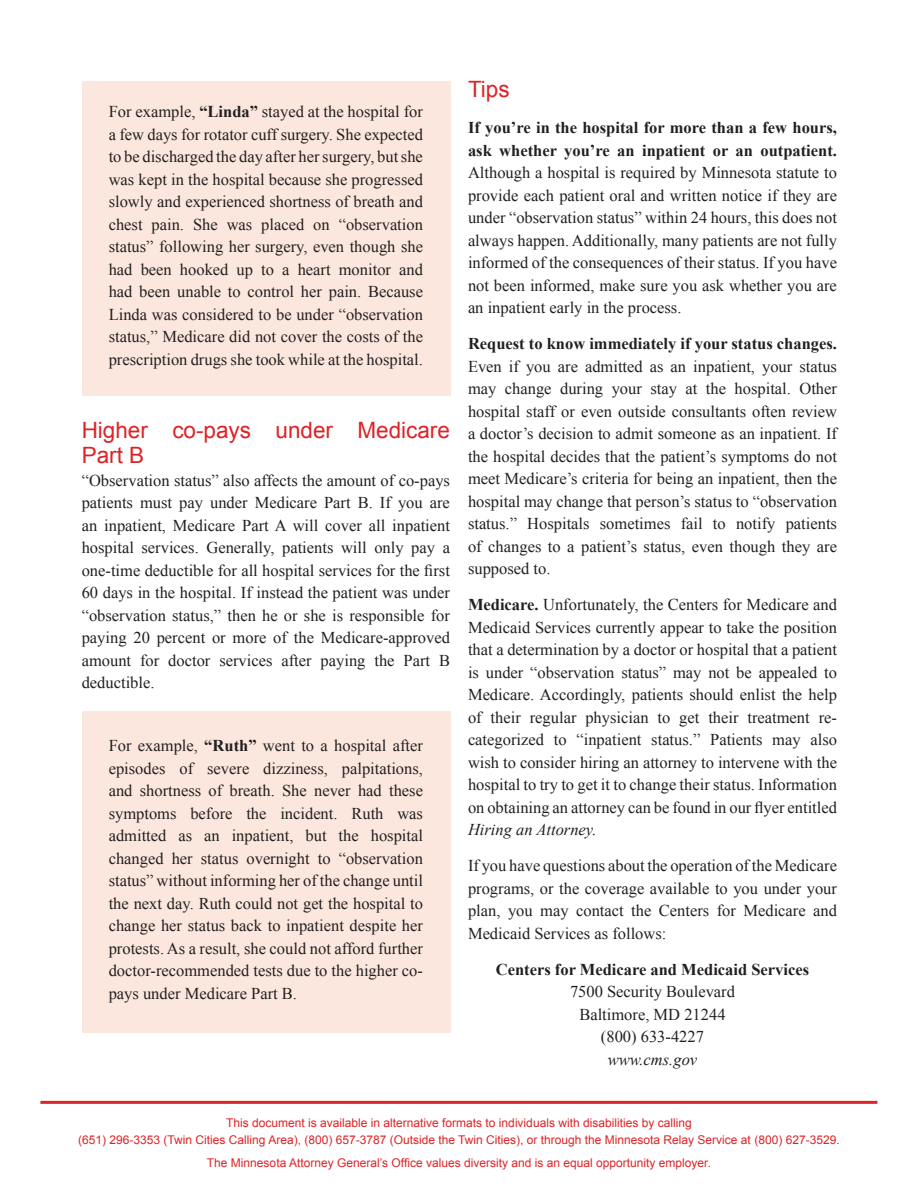
<style>
.page{position:relative;width:918px;height:1188px;background:#fff}
.page>*{position:absolute;margin:0;border:0;box-sizing:border-box;transform-origin:0 0}
.h2{font:22.5px/25.5px "Arial";color:#dc2327}
.p{font:16.5px/22.5px "Times New Roman";color:#231f20;text-align:justify}
.p_1{font:16.5px/22.5px "Times New Roman";color:#231f20;text-align:justify}
.t1{font:12px/16.5px "Arial";color:#dc2327;text-align:center}
.s1{font-weight:700}
.s2{font-style:italic}
</style>
<div class="page">
<div style="left:82px;top:81px;width:369px;height:314px;background:#fbe7dd"></div>
<div style="left:82px;top:711px;width:369px;height:321px;background:#fbe7dd"></div>
<hr style="left:40px;top:1101px;width:837px;height:3px;background:#dc2327">
<p class="p" style="left:109px;top:100px;width:316px">For example, <span class="s1">“Linda”</span> stayed at the hospital for a few days for rotator cuff surgery. She expected to be discharged the day after her surgery, but she was kept in the hospital because she progressed slowly and experienced shortness of breath and chest pain. She was placed on “observation status” following her surgery, even though she had been hooked up to a heart monitor and had been unable to control her pain. Because Linda was considered to be under “observation status,” Medicare did not cover the costs of the prescription drugs she took while at the hospital.</p>
<h2 class="h2" style="left:82px;top:417px;width:370px">Higher co-pays under Medicare<br>Part B</h2>
<p class="p_1" style="left:82px;top:469px;width:370px">“Observation status” also affects the amount of co-pays patients must pay under Medicare Part B. If you are an inpatient, Medicare Part A will cover all inpatient hospital services. Generally, patients will only pay a one-time deductible for all hospital services for the first 60 days in the hospital. If instead the patient was under “observation status,” then he or she is responsible for paying 20 percent or more of the Medicare-approved amount for doctor services after paying the Part B deductible.</p>
<p class="p" style="left:109px;top:734px;width:316px">For example, <span class="s1">“Ruth”</span> went to a hospital after episodes of severe dizziness, palpitations, and shortness of breath. She never had these symptoms before the incident. Ruth was admitted as an inpatient, but the hospital changed her status overnight to “observation status” without informing her of the change until the next day. Ruth could not get the hospital to change her status back to inpatient despite her protests. As a result, she could not afford further doctor-recommended tests due to the higher co&shy;pays under Medicare Part B.</p>
<h2 class="h2" style="left:468px;top:77px;width:43px">Tips</h2>
<p class="p" style="left:468px;top:116px;width:371px"><span class="s1">If you’re in the hospital for more than a few hours, ask whether you’re an inpatient or an outpatient.<br></span>Although a hospital is required by Minnesota statute to provide each patient oral and written notice if they are under “observation status” within 24 hours, this does not always happen. Additionally, many patients are not fully informed of the consequences of their status. If you have not been informed, make sure you ask whether you are an inpatient early in the process.</p>
<p class="p" style="left:468px;top:332px;width:371px"><span class="s1">Request to know immediately if your status changes.<br></span>Even if you are admitted as an inpatient, your status may change during your stay at the hospital. Other hospital staff or even outside consultants often review a doctor’s decision to admit someone as an inpatient. If the hospital decides that the patient’s symptoms do not meet Medicare’s criteria for being an inpatient, then the hospital may change that person’s status to “observation status.” Hospitals sometimes fail to notify patients of changes to a patient’s status, even though they are supposed to.</p>
<p class="p" style="left:468px;top:593px;width:371px"><span class="s1">Medicare.</span> Unfortunately, the Centers for Medicare and Medicaid Services currently appear to take the position that a determination by a doctor or hospital that a patient is under “observation status” may not be appealed to Medicare. Accordingly, patients should enlist the help of their regular physician to get their treatment re&shy;categorized to “inpatient status.” Patients may also wish to consider hiring an attorney to intervene with the hospital to try to get it to change their status. Information on obtaining an attorney can be found in our flyer entitled <span class="s2">Hiring an Attorney.</span></p>
<p class="p" style="left:468px;top:854px;width:371px">If you have questions about the operation of the Medicare programs, or the coverage available to you under your plan, you may contact the Centers for Medicare and Medicaid Services as follows:</p>
<p class="p" style="left:496px;top:958px;width:315px;text-align:center"><span class="s1">Centers for Medicare and Medicaid Services<br></span>7500 Security Boulevard<br>Baltimore, MD 21244<br>(800) 633-4227<br><span class="s2">www.cms.gov</span></p>
<p class="t1" style="left:78px;top:1115px;width:763px">This document is available in alternative formats to individuals with disabilities by calling<br>(651) 296-3353 (Twin Cities Calling Area), (800) 657-3787 (Outside the Twin Cities), or through the Minnesota Relay Service at (800) 627-3529.</p>
<p class="t1" style="left:207px;top:1155px;width:506px">The Minnesota Attorney General’s Office values diversity and is an equal opportunity employer.</p>
</div>
